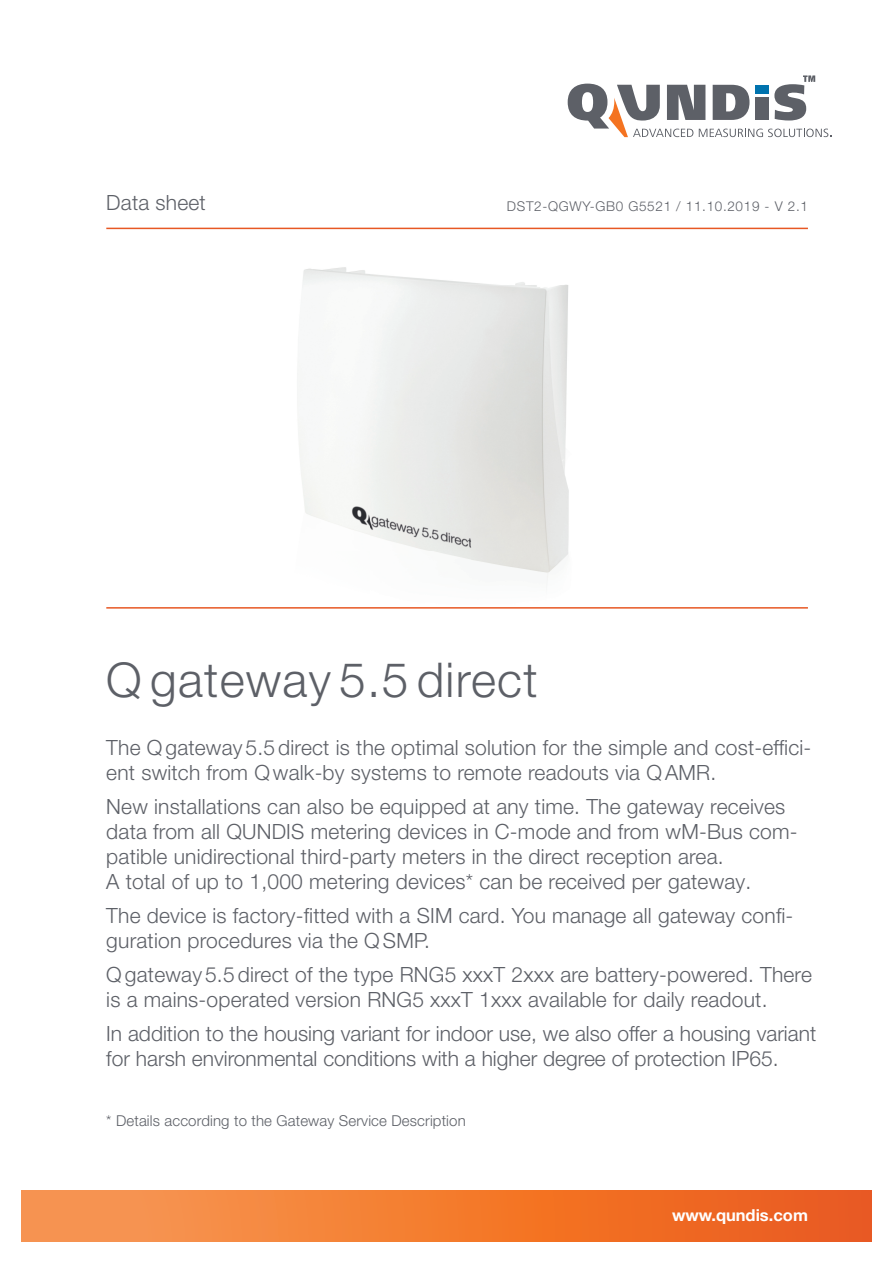
<style>
.page{position:relative;width:893px;height:1263px;background:#fff}
.page>*{position:absolute;margin:0;border:0;box-sizing:border-box;transform-origin:0 0}
.t1{font:300 48px "Helvetica Neue LT Pro";letter-spacing:.025em;color:#5d6067}
.t2{font:300 21px/25.2px "Helvetica Neue LT Pro";letter-spacing:.01em;color:#5d6067}
.t3{font:700 16.5px "Helvetica Neue LT Pro";color:#fff}
.t4{font:300 15px "Helvetica Neue LT Pro";letter-spacing:.01em;color:#5d6067}
.t5{font:300 13.5px "Helvetica Neue LT Pro";letter-spacing:.05em;color:#5d6067}
</style>
<div class="page">
<hr style="left:106px;top:607px;width:702px;height:2px;background:#e75824">
<hr style="left:106px;top:228px;width:702px;height:1px;background:#e75824">
<svg style="left:568px;top:75px;width:263px;height:62px"></svg>
<div style="left:21px;top:1191px;width:851px;height:51px;background:linear-gradient(to right,#f99b51,#ec5a16)"></div>
<img style="left:297px;top:267px;width:272px;height:313px">
<p class="t2" style="left:106px;top:190px;width:101px">Data sheet</p>
<p class="t5" style="left:507px;top:198px;width:302px">DST2-QGWY-GB0 G5521 / 11.10.2019 - V 2.1</p>
<h1 class="t1" style="left:106px;top:651px;width:433px">Q gateway 5.5 direct</h1>
<p class="t2" style="left:106px;top:734px;width:706px">The Q gateway 5.5 direct is the optimal solution for the simple and cost-effici&shy;ent switch from Q walk-by systems to remote readouts via Q AMR.</p>
<p class="t2" style="left:106px;top:793px;width:693px">New installations can also be equipped at any time. The gateway receives data from all QUNDIS metering devices in C-mode and from wM-Bus com&shy;patible unidirectional third-party meters in the direct reception area.<br>A total of up to 1,000 metering devices* can be received per gateway.</p>
<p class="t2" style="left:106px;top:903px;width:688px">The device is factory-fitted with a SIM card. You manage all gateway confi&shy;guration procedures via the Q SMP.</p>
<p class="t2" style="left:106px;top:961px;width:707px">Q gateway 5.5 direct of the type RNG5 xxxT 2xxx are battery-powered. There is a mains-operated version RNG5 xxxT 1xxx available for daily readout.</p>
<p class="t2" style="left:106px;top:1020px;width:711px">In addition to the housing variant for indoor use, we also offer a housing variant for harsh environmental conditions with a higher degree of protection IP65.</p>
<p class="t4" style="left:106px;top:1112px;width:361px">* Details according to the Gateway Service Description</p>
<p class="t3" style="left:672px;top:1205px;width:137px">www.qundis.com</p>
</div>
